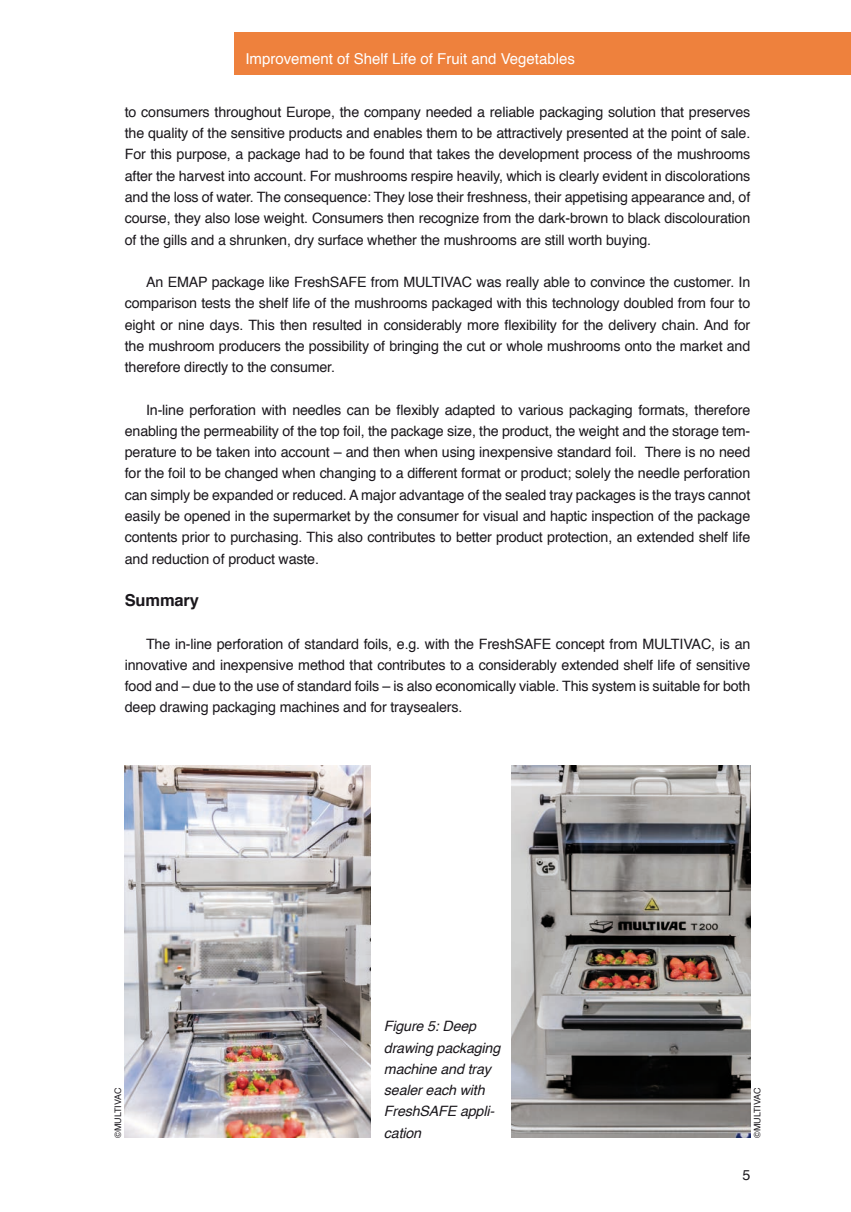
<style>
.page{position:relative;width:851px;height:1212px;background:#fff}
.page>*{position:absolute;margin:0;border:0;box-sizing:border-box;transform-origin:0 0}
.t1{font:700 16.5px "Helvetica";letter-spacing:-.01em;color:#1a171c}
.t2{font:15px "Helvetica";color:#fff}
.t3{font:14.25px/21.3px "Helvetica";letter-spacing:-.01em;color:#1a171c;text-align:justify}
.t4{font:italic 14.25px/21.3px "Helvetica";letter-spacing:-.01em;color:#1a171c}
.t5{font:9px "Helvetica";letter-spacing:-.01em;color:#1a171c}
</style>
<div class="page">
<div style="left:235px;top:32px;width:579px;height:42px;background:#ee813d"></div>
<div style="left:814px;top:32px;width:36px;height:42px;background:#ee813d"></div>
<img style="left:125px;top:765px;width:245px;height:372px">
<img style="left:511px;top:765px;width:239px;height:372px">
<p class="t2" style="left:245px;top:47px;width:331px">Improvement of Shelf Life of Fruit and Vegetables</p>
<p class="t3" style="left:125px;top:102px;width:627px">to consumers throughout Europe, the company needed a reliable packaging solution that preserves the quality of the sensitive products and enables them to be attractively presented at the point of sale.<br>For this purpose, a package had to be found that takes the development process of the mushrooms after the harvest into account. For mushrooms respire heavily, which is clearly evident in discolorations and the loss of water. The consequence: They lose their freshness, their appetising appearance and, of course, they also lose weight. Consumers then recognize from the dark-brown to black discolouration of the gills and a shrunken, dry surface whether the mushrooms are still worth buying.</p>
<p class="t3" style="left:125px;top:272px;width:627px;text-indent:21px">An EMAP package like FreshSAFE from MULTIVAC was really able to convince the customer. In comparison tests the shelf life of the mushrooms packaged with this technology doubled from four to eight or nine days. This then resulted in considerably more flexibility for the delivery chain. And for the mushroom producers the possibility of bringing the cut or whole mushrooms onto the market and therefore directly to the consumer.</p>
<p class="t3" style="left:125px;top:399px;width:627px;text-indent:21px">In-line perforation with needles can be flexibly adapted to various packaging formats, therefore enabling the permeability of the top foil, the package size, the product, the weight and the storage tem&shy;perature to be taken into account – and then when using inexpensive standard foil. There is no need for the foil to be changed when changing to a different format or product; solely the needle perforation can simply be expanded or reduced. A major advantage of the sealed tray packages is the trays cannot easily be opened in the supermarket by the consumer for visual and haptic inspection of the package contents prior to purchasing. This also contributes to better product protection, an extended shelf life and reduction of product waste.</p>
<p class="t1" style="left:125px;top:587px;width:76px">Summary</p>
<p class="t3" style="left:125px;top:633px;width:627px;text-indent:21px">The in-line perforation of standard foils, e.g. with the FreshSAFE concept from MULTIVAC, is an innovative and inexpensive method that contributes to a considerably extended shelf life of sensitive food and – due to the use of standard foils – is also economically viable. This system is suitable for both deep drawing packaging machines and for traysealers.</p>
<p class="t5" style="left:111px;top:1137px;width:52px;rotate:-90deg">©MULTIVAC</p>
<p class="t4" style="left:384px;top:1016px;width:118px">Figure 5: Deep drawing packaging machine and tray sealer each with<br>FreshSAFE appli-</p>
<p class="t4" style="left:384px;top:1122px;width:39px">cation</p>
<p class="t5" style="left:750px;top:1137px;width:52px;rotate:-90deg">©MULTIVAC</p>
<p class="t3" style="left:742px;top:1165px;width:9px">5</p>
</div>
